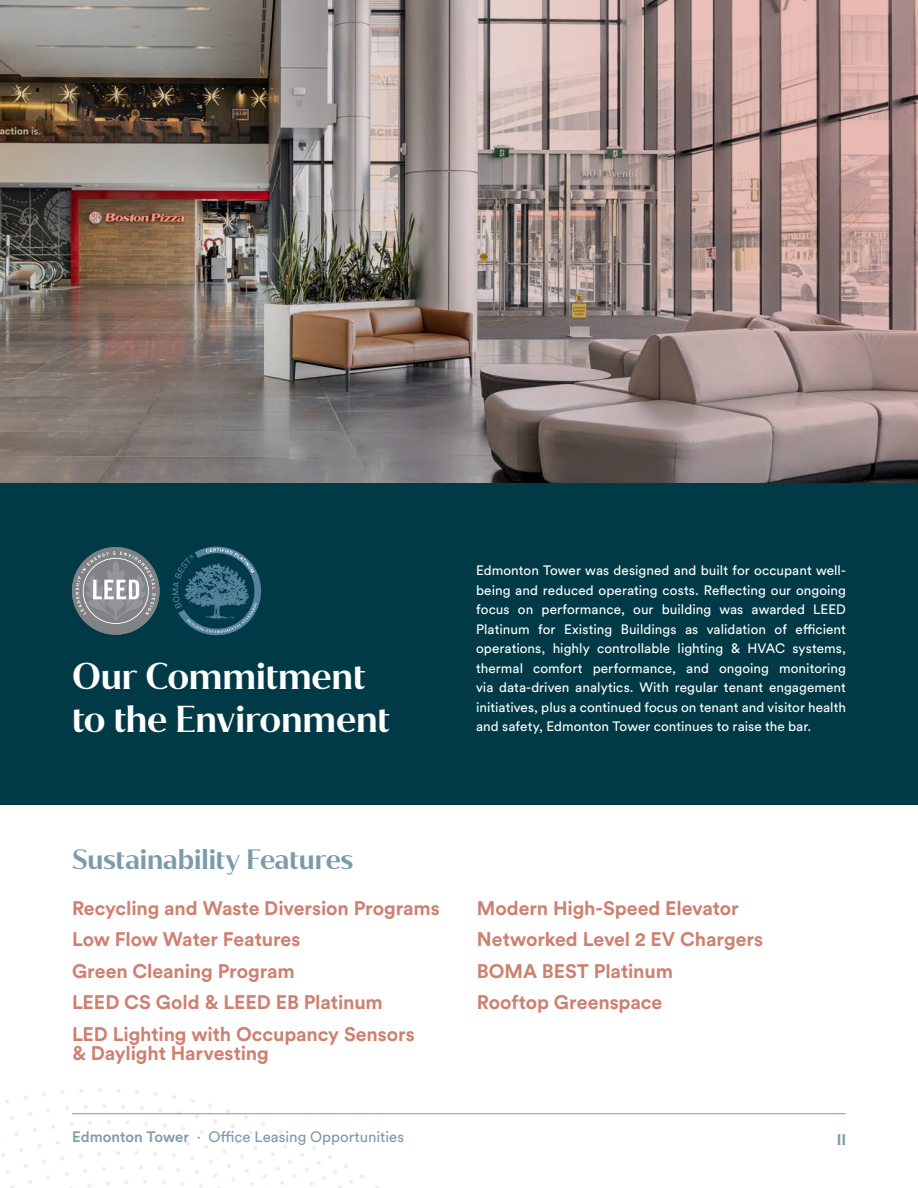
<style>
.page{position:relative;width:918px;height:1188px;background:#fff}
.page>*{position:absolute;margin:0;border:0;box-sizing:border-box;transform-origin:0 0}
.heading{font:600 36px/43.2px "Jazmin";letter-spacing:-.005em;color:#fff}
.subhead{font:600 27px "Jazmin";letter-spacing:-.005em;color:#7b9ba9}
.sub_subhead{font:700 19.5px/19.5px "Circular Std";letter-spacing:-.005em;color:#ce8071}
.t1{font:15px "Circular Std";color:#7b9ba9}
.t2{font:600 15px "Jazmin";color:#7b9ba9}
.body{font:13.5px/19.5px "Circular Std";letter-spacing:.005em;color:#fff;text-align:justify}
.s1{font-weight:500}
</style>
<div class="page">
<div style="left:0;top:482px;width:918px;height:323px;background:#003a47"></div>
<svg style="left:172px;top:547px;width:89px;height:88px"></svg>
<svg style="left:72px;top:547px;width:88px;height:88px"></svg>
<img style="left:0;top:0;width:918px;height:482px">
<svg style="left:0;top:1088px;width:846px;height:100px"></svg>
<hr style="left:72px;top:1113px;width:774px;height:1px;background:#7b9ba9">
<p class="heading" style="left:72px;top:655px;width:319px">Our Commitment to the Environment</p>
<p class="body" style="left:476px;top:561px;width:371px">Edmonton Tower was designed and built for occupant well&shy;being and reduced operating costs. Reflecting our ongoing focus on performance, our building was awarded LEED Platinum for Existing Buildings as validation of efficient operations, highly controllable lighting &amp; HVAC systems, thermal comfort performance, and ongoing monitoring via data-driven analytics. With regular tenant engagement initiatives, plus a continued focus on tenant and visitor health and safety, Edmonton Tower continues to raise the bar.</p>
<p class="subhead" style="left:72px;top:843px;width:283px">Sustainability Features</p>
<p class="sub_subhead" style="left:72px;top:898px;width:369px">Recycling and Waste Diversion Programs</p>
<p class="sub_subhead" style="left:72px;top:929px;width:230px">Low Flow Water Features</p>
<p class="sub_subhead" style="left:72px;top:961px;width:224px">Green Cleaning Program</p>
<p class="sub_subhead" style="left:72px;top:992px;width:312px">LEED CS Gold &amp; LEED EB Platinum</p>
<p class="sub_subhead" style="left:72px;top:1024px;width:344px">LED Lighting with Occupancy Sensors &amp; Daylight Harvesting</p>
<p class="sub_subhead" style="left:477px;top:898px;width:263px">Modern High-Speed Elevator</p>
<p class="sub_subhead" style="left:477px;top:929px;width:288px">Networked Level 2 EV Chargers</p>
<p class="sub_subhead" style="left:477px;top:961px;width:197px">BOMA BEST Platinum</p>
<p class="sub_subhead" style="left:477px;top:992px;width:187px">Rooftop Greenspace</p>
<p class="t1" style="left:72px;top:1127px;width:334px"><span class="s1">Edmonton Tower</span> · Office Leasing Opportunities</p>
<p class="t2" style="left:837px;top:1130px;width:11px">11</p>
</div>
